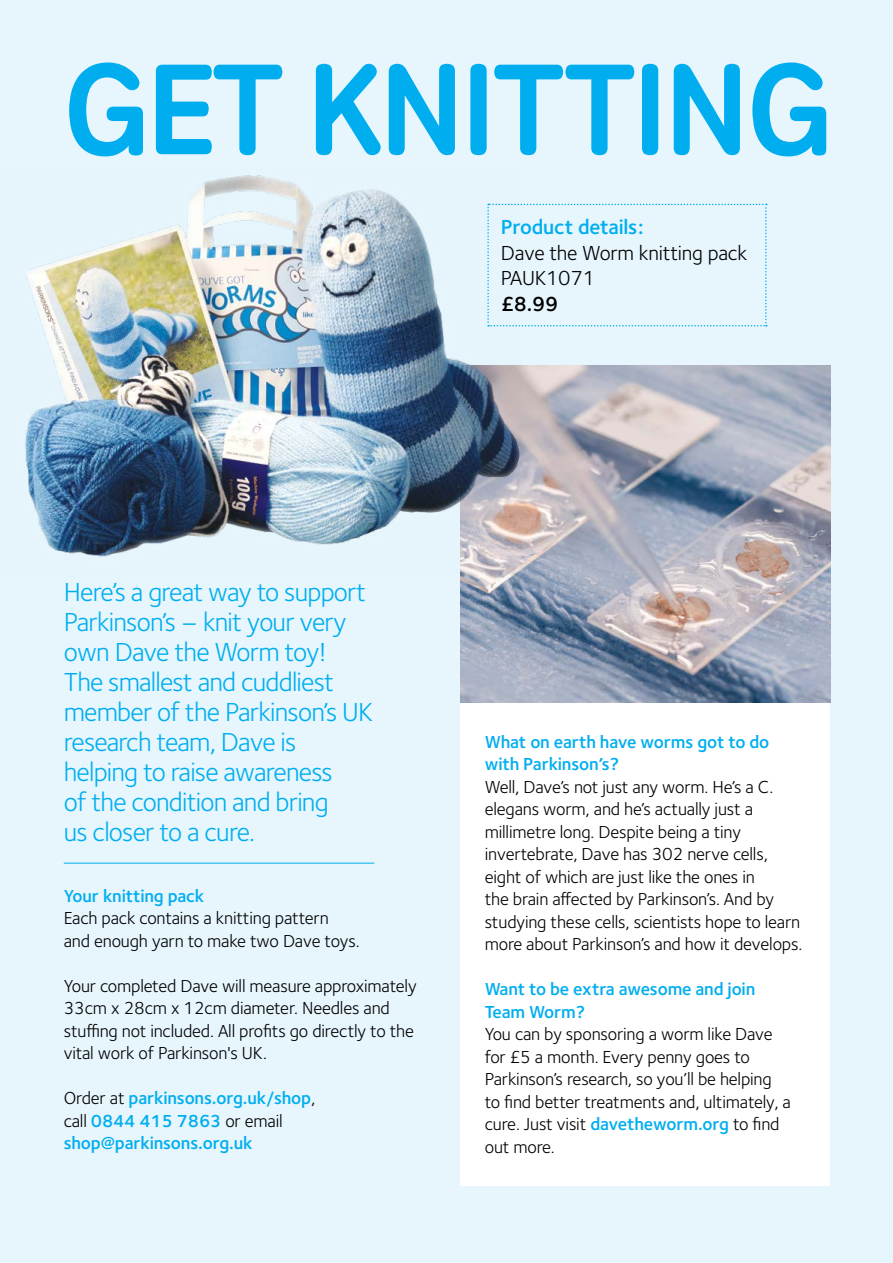
<style>
.page{position:relative;width:893px;height:1263px;background:#e7f6fd}
.page>*{position:absolute;margin:0;border:0;box-sizing:border-box;transform-origin:0 0}
.t1{font:129px "Parkinsons UK Stencil";letter-spacing:-.01em;color:#00aeef}
.t2{font:27px/30px "Foundry Sterling";letter-spacing:-.03em;color:#00aeef}
.t3{font:21px/25.5px "Foundry Sterling";letter-spacing:-.01em;color:#000}
.t4{font:600 21px "Foundry Sterling";letter-spacing:-.01em;color:#00aeef}
.t5{font:600 21px "Foundry Sterling";color:#000}
.t6{font:18px/22.5px "Foundry Sterling";letter-spacing:-.01em;color:#000}
.t7{font:600 18px/22.5px "Foundry Sterling";letter-spacing:-.01em;color:#00aeef}
.s1{font-weight:400;color:#000}
.s2{font-weight:600;color:#00aeef}
</style>
<div class="page">
<hr style="left:64px;top:863px;width:310px;height:1px;background:#00aeef">
<svg style="left:523px;top:204px;width:244px;height:122px"></svg>
<div style="left:460px;top:366px;width:370px;height:820px;background:#fff"></div>
<img style="left:460px;top:366px;width:370px;height:337px">
<img style="left:25px;top:175px;width:498px;height:407px">
<h1 class="t1" style="left:64px;top:31px;width:770px">GET KNITTING</h1>
<p class="t4" style="left:501px;top:215px;width:144px">Product details:</p>
<p class="t3" style="left:501px;top:240px;width:248px">Dave the Worm knitting pack<br>PAUK1071</p>
<p class="t5" style="left:501px;top:291px;width:59px">£8.99</p>
<h2 class="t2" style="left:64px;top:578px;width:310px">Here’s a great way to support<br>Parkinson’s – knit your very own Dave the Worm toy!<br>The smallest and cuddliest member of the Parkinson’s UK research team, Dave is helping to raise awareness<br>of the condition and bring<br>us closer to a cure.</h2>
<p class="t7" style="left:64px;top:885px;width:142px">Your knitting pack</p>
<p class="t6" style="left:64px;top:907px;width:298px">Each pack contains a knitting pattern<br>and enough yarn to make two Dave toys.</p>
<p class="t6" style="left:64px;top:975px;width:354px">Your completed Dave will measure approximately 33cm x 28cm x 12cm diameter. Needles and stuffing not included. All profits go directly to the vital work of Parkinson's UK.</p>
<p class="t7" style="left:64px;top:1087px;width:253px"><span class="s1">Order at</span> parkinsons.org.uk/shop<span class="s1">, call</span> 0844 415 7863 <span class="s1">or email </span>shop@parkinsons.org.uk</p>
<p class="t7" style="left:485px;top:731px;width:286px">What on earth have worms got to do with Parkinson’s?</p>
<p class="t6" style="left:485px;top:776px;width:319px">Well, Dave’s not just any worm. He’s a C. elegans worm, and he’s actually just a millimetre long. Despite being a tiny invertebrate, Dave has 302 nerve cells, eight of which are just like the ones in<br>the brain affected by Parkinson’s. And by studying these cells, scientists hope to learn more about Parkinson’s and how it develops.</p>
<p class="t7" style="left:485px;top:978px;width:272px">Want to be extra awesome and join<br>Team Worm?</p>
<p class="t6" style="left:485px;top:1023px;width:308px">You can by sponsoring a worm like Dave for £5 a month. Every penny goes to Parkinson’s research, so you’ll be helping to find better treatments and, ultimately, a cure. Just visit <span class="s2">davetheworm.org</span> to find out more.</p>
</div>
